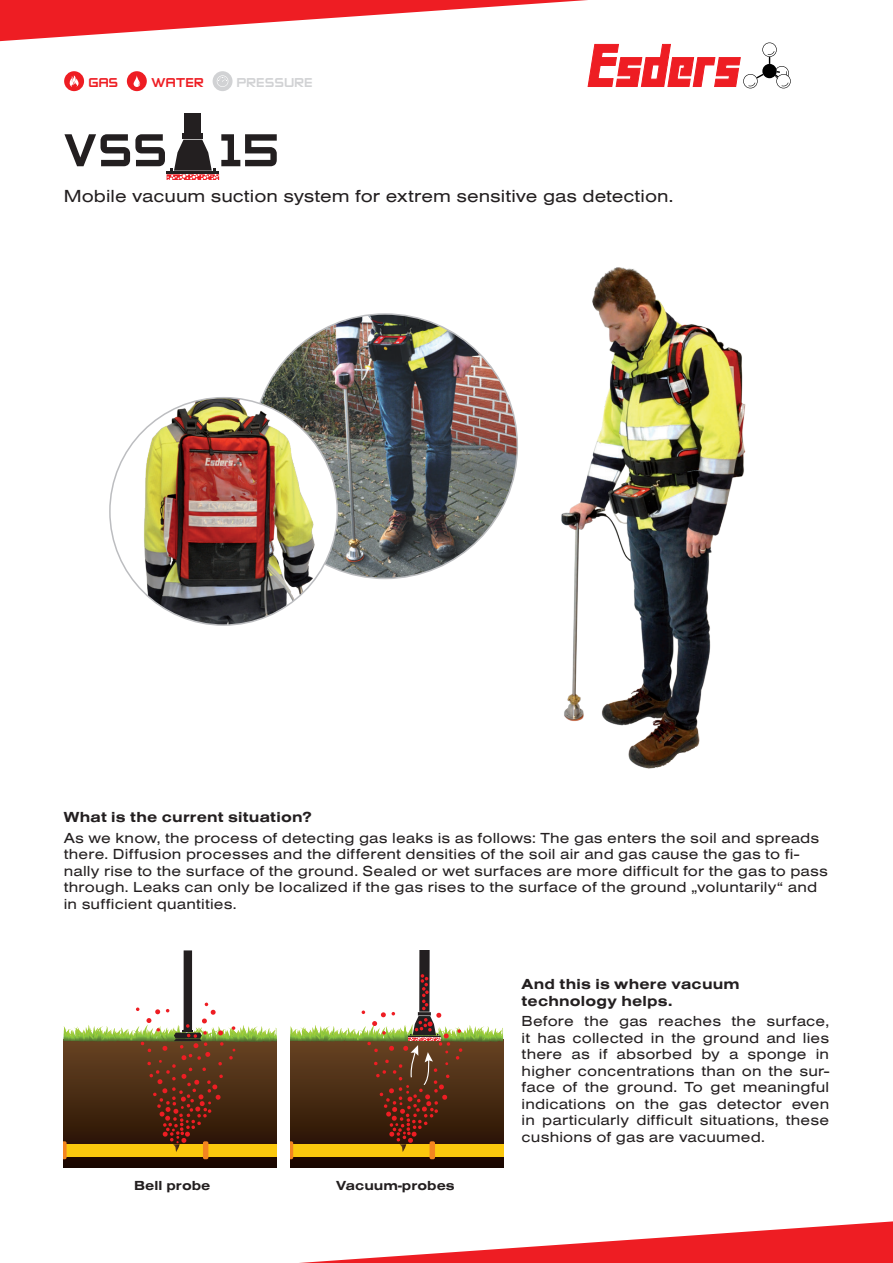
<style>
.page{position:relative;width:893px;height:1263px;background:#fff}
.page>*{position:absolute;margin:0;border:0;box-sizing:border-box;transform-origin:0 0}
.t1{font:54.45px "Zero Twos";color:#231f20}
.t2{font:18px "Nimbus San T Regu Exte";letter-spacing:.005em;color:#231f20}
.t3{font:15px/16.5px "Nimbus San T Regu Exte";letter-spacing:.01em;color:#231f20}
.t4{font:15px/16.5px "Nimbus San T Bold Exte";letter-spacing:.01em;color:#231f20}
.t5{font:15px "Zero Twos";color:#ee1d23}
.t6{font:15px "Zero Twos";color:#d1d2d4}
.t7{font:13.5px "Nimbus San T Bold Exte";color:#231f20}
</style>
<div class="page">
<svg style="left:299px;top:1221px;width:594px;height:42px"></svg>
<div style="left:182px;top:133px;width:21px;height:6px;background:#231f20"></div>
<div style="left:185px;top:113px;width:16px;height:20px;background:#231f20"></div>
<svg style="left:167px;top:140px;width:52px;height:40px"></svg>
<div style="left:64px;top:1039px;width:212px;height:128px;background:#1c0700"></div>
<div style="left:184px;top:950px;width:8px;height:80px;background:#231f20"></div>
<svg style="left:64px;top:1002px;width:213px;height:157px"></svg>
<div style="left:290px;top:1040px;width:213px;height:127px;background:#1c0700"></div>
<div style="left:419px;top:950px;width:11px;height:62px;background:#231f20"></div>
<svg style="left:290px;top:974px;width:214px;height:185px"></svg>
<img style="left:561px;top:267px;width:185px;height:502px">
<img style="left:253px;top:314px;width:264px;height:264px;border-radius:130px">
<img style="left:110px;top:398px;width:227px;height:227px;border-radius:114px">
<div style="left:64px;top:71px;width:20px;height:20px;background:#ee1d23;border-radius:50%"></div>
<div style="left:127px;top:71px;width:20px;height:20px;background:#ee1d23;border-radius:50%"></div>
<div style="left:213px;top:71px;width:20px;height:20px;background:#d1d2d4;border-radius:50%"></div>
<svg style="left:0;top:0;width:791px;height:88px"></svg>
<p class="t5" style="left:88px;top:75px;width:31px">GAS</p>
<p class="t5" style="left:151px;top:75px;width:54px">WATER</p>
<p class="t6" style="left:237px;top:75px;width:78px">PRESSURE</p>
<h1 class="t1" style="left:63px;top:123px;width:219px">VSS 15</h1>
<p class="t2" style="left:64px;top:186px;width:611px">Mobile vacuum suction system for extrem sensitive gas detection.</p>
<p class="t4" style="left:64px;top:809px;width:249px">What is the current situation?</p>
<p class="t3" style="left:64px;top:830px;width:766px">As we know, the process of detecting gas leaks is as follows: The gas enters the soil and spreads there. Diffusion processes and the different densities of the soil air and gas cause the gas to fi&shy;nally rise to the surface of the ground. Sealed or wet surfaces are more difficult for the gas to pass through. Leaks can only be localized if the gas rises to the surface of the ground „voluntarily“ and in sufficient quantities.</p>
<p class="t7" style="left:134px;top:1178px;width:78px">Bell probe</p>
<p class="t7" style="left:336px;top:1178px;width:120px">Vacuum-probes</p>
<p class="t4" style="left:522px;top:976px;width:220px">And this is where vacuum technology helps.</p>
<p class="t3" style="left:522px;top:1013px;width:309px;text-align:justify">Before the gas reaches the surface, it has collected in the ground and lies there as if absorbed by a sponge in higher concentrations than on the sur&shy;face of the ground. To get meaningful indications on the gas detector even in particularly difficult situations, these cushions of gas are vacuumed.</p>
</div>
